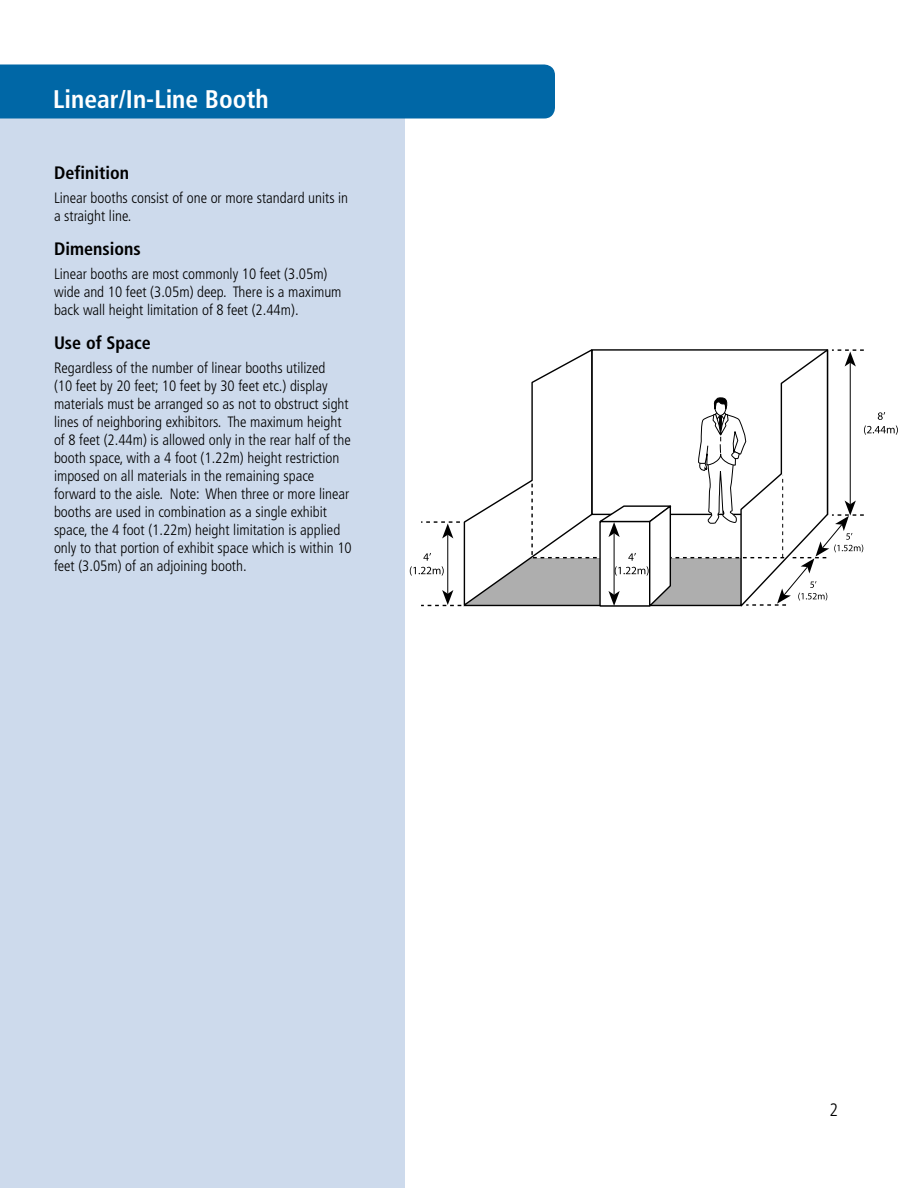
<style>
.page{position:relative;width:918px;height:1188px;background:#fff}
.page>*{position:absolute;margin:0;border:0;box-sizing:border-box;transform-origin:0 0}
.t1{font:700 condensed 25.5px "Frutiger LT Std";color:#fff}
.t2{font:700 condensed 18px "Frutiger LT Std";color:#000}
.t3{font:300 condensed 18px "Frutiger LT Std";color:#000}
.t4{font:300 condensed 15px/18px "Frutiger LT Std";color:#000}
</style>
<div class="page">
<div style="left:0;top:110px;width:405px;height:1078px;background:#cddaec"></div>
<div style="left:0;top:64px;width:555px;height:54px;background:#0067a6"></div>
<svg style="left:410px;top:349px;width:488px;height:258px"></svg>
<h1 class="t1" style="left:53px;top:84px;width:217px">Linear/In-Line Booth</h1>
<p class="t2" style="left:54px;top:162px;width:77px">Definition</p>
<p class="t4" style="left:54px;top:189px;width:296px">Linear booths consist of one or more standard units in a straight line.</p>
<p class="t2" style="left:54px;top:238px;width:88px">Dimensions</p>
<p class="t4" style="left:54px;top:265px;width:289px">Linear booths are most commonly 10 feet (3.05m) wide and 10 feet (3.05m) deep. There is a maximum back wall height limitation of 8 feet (2.44m).</p>
<p class="t2" style="left:54px;top:332px;width:98px">Use of Space</p>
<p class="t4" style="left:54px;top:359px;width:299px">Regardless of the number of linear booths utilized<br>(10 feet by 20 feet; 10 feet by 30 feet etc.) display materials must be arranged so as not to obstruct sight lines of neighboring exhibitors. The maximum height of 8 feet (2.44m) is allowed only in the rear half of the booth space, with a 4 foot (1.22m) height restriction imposed on all materials in the remaining space forward to the aisle. Note: When three or more linear booths are used in combination as a single exhibit space, the 4 foot (1.22m) height limitation is applied only to that portion of exhibit space which is within 10 feet (3.05m) of an adjoining booth.</p>
<p class="t3" style="left:829px;top:1100px;width:10px">2</p>
</div>
